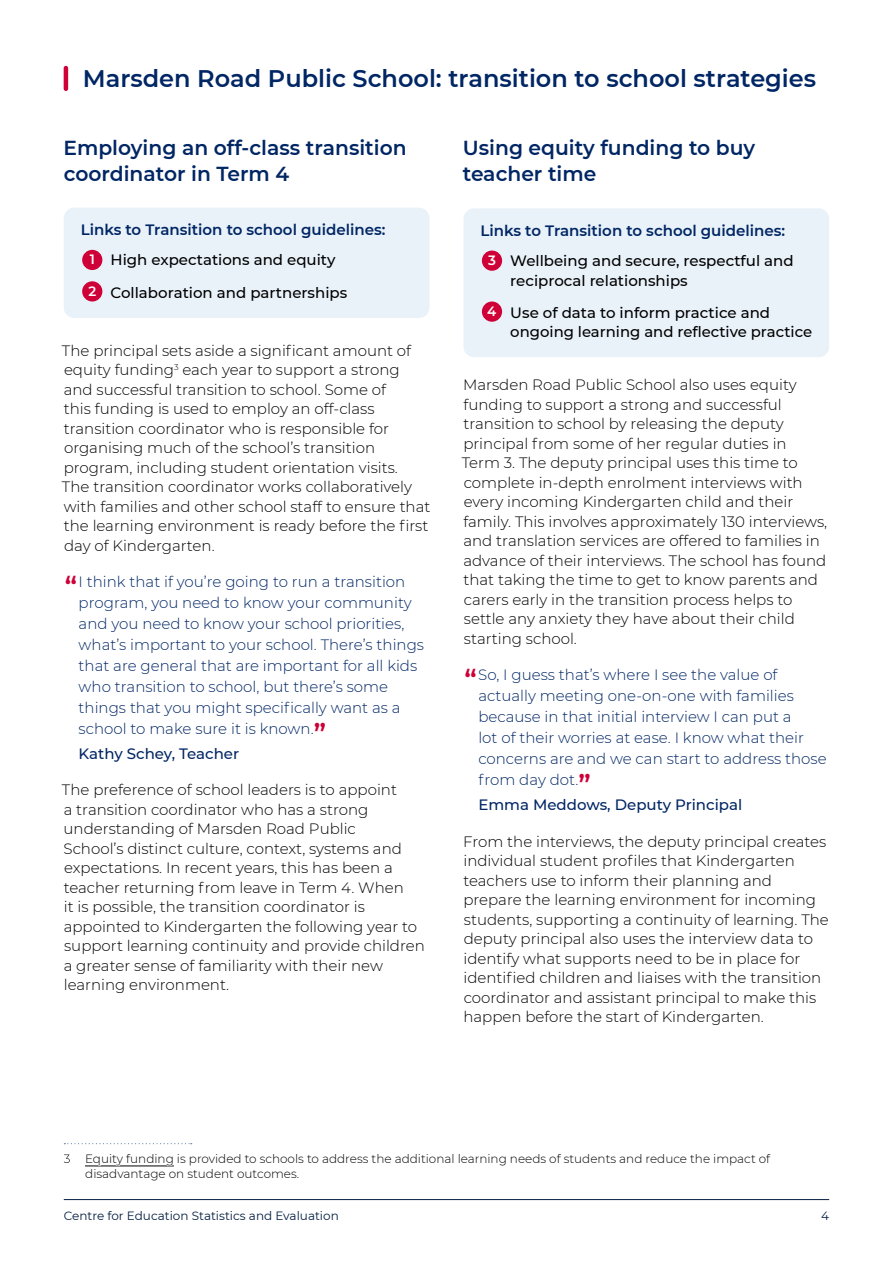
<style>
.page{position:relative;width:893px;height:1263px;background:#fff}
.page>*{position:absolute;margin:0;border:0;box-sizing:border-box;transform-origin:0 0}
.t1{font:600 24px "Montserrat";color:#002664}
.t2{font:600 20.25px/25.5px "Montserrat";color:#002664}
.t3{font:300 15px/19.5px "Montserrat";color:#000}
.t4{font:300 15px/21px "Montserrat";color:#002664}
.t5{font:500 15px/19.5px "Montserrat";color:#000}
.t6{font:600 15px "Montserrat";color:#002664}
.t7{font:500 15px "Montserrat";color:#002664}
.t8{font:600 13.5px "Montserrat";color:#fff}
.t9{font:300 12px/15px "Montserrat";color:#000}
.t10{font:12px "Montserrat";color:#041e42}
.s1{font-weight:600;font-size:27px;color:#ce0037}
.s2{color:#fff}
</style>
<div class="page">
<hr style="left:64px;top:1199px;width:765px;height:1px;background:#041e42">
<hr style="left:64px;top:68px;width:4px;height:21px;background:#ce0037">
<svg style="left:64px;top:1143px;width:128px;height:1px"></svg>
<hr style="left:85px;top:1166px;width:89px;height:1px;background:#000">
<svg style="left:64px;top:1154px;width:6px;height:9px"></svg>
<div style="left:64px;top:208px;width:365px;height:110px;background:#e9f1f9;border-radius:11px"></div>
<div style="left:82px;top:250px;width:20px;height:20px;background:#ce0037;border-radius:50%"></div>
<div style="left:82px;top:281px;width:20px;height:20px;background:#ce0037;border-radius:50%"></div>
<div style="left:463px;top:208px;width:366px;height:149px;background:#e9f1f9;border-radius:11px"></div>
<div style="left:482px;top:251px;width:20px;height:20px;background:#ce0037;border-radius:50%"></div>
<div style="left:482px;top:301px;width:20px;height:21px;background:#ce0037;border-radius:50%"></div>
<h1 class="t1" style="left:83px;top:61px;width:735px">Marsden Road Public School: transition to school strategies</h1>
<h2 class="t2" style="left:64px;top:134px;width:345px">Employing an off-class transition coordinator in Term 4</h2>
<p class="t6" style="left:81px;top:219px;width:306px">Links to Transition to school guidelines:</p>
<p class="t5" style="left:111px;top:243px;width:238px;line-height:32.2px">High expectations and equity<br>Collaboration and partnerships</p>
<p class="t8" style="left:90px;top:250px;width:7px">1</p>
<p class="t8" style="left:89px;top:281px;width:9px">2</p>
<p class="t3" style="left:62px;top:340px;width:370px">The principal sets aside a significant amount of equity funding<sup>3</sup> each year to support a strong and successful transition to school. Some of<br>this funding is used to employ an off-class transition coordinator who is responsible for organising much of the school’s transition program, including student orientation visits.<br>The transition coordinator works collaboratively with families and other school staff to ensure that the learning environment is ready before the first day of Kindergarten.</p>
<p class="t4" style="left:79px;top:570px;width:347px;text-indent:-14px"><span class="s1">“</span>I think that if you’re going to run a transition program, you need to know your community and you need to know your school priorities, what’s important to your school. There’s things that are general that are important for all kids who transition to school, but there’s some things that you might specifically want as a school to make sure it is known.<span class="s1">”</span></p>
<p class="t7" style="left:79px;top:743px;width:162px">Kathy Schey, Teacher</p>
<p class="t3" style="left:62px;top:780px;width:364px">The preference of school leaders is to appoint<br>a transition coordinator who has a strong understanding of Marsden Road Public<br>School’s distinct culture, context, systems and expectations. In recent years, this has been a teacher returning from leave in Term 4. When<br>it is possible, the transition coordinator is appointed to Kindergarten the following year to support learning continuity and provide children a greater sense of familiarity with their new learning environment.</p>
<h2 class="t2" style="left:463px;top:134px;width:294px">Using equity funding to buy teacher time</h2>
<p class="t6" style="left:480px;top:220px;width:306px">Links to Transition to school guidelines:</p>
<p class="t5" style="left:510px;top:250px;width:285px">Wellbeing and secure, respectful and reciprocal relationships</p>
<p class="t5" style="left:510px;top:302px;width:303px">Use of data to inform practice and ongoing learning and reflective practice</p>
<p class="t8" style="left:488px;top:251px;width:9px">3</p>
<p class="t8" style="left:487px;top:302px;width:11px">4</p>
<p class="t3" style="left:462px;top:375px;width:367px">Marsden Road Public School also uses equity funding to support a strong and successful transition to school by releasing the deputy principal from some of her regular duties in<br>Term 3. The deputy principal uses this time to complete in-depth enrolment interviews with every incoming Kindergarten child and their family. This involves approximately 130 interviews, and translation services are offered to families in advance of their interviews. The school has found that taking the time to get to know parents and carers early in the transition process helps to settle any anxiety they have about their child starting school.</p>
<p class="t4" style="left:478px;top:663px;width:350px;text-indent:-14px"><span class="s1">“</span>So, I guess that’s where I see the value of actually meeting one-on-one with families because in that initial interview I can put a<br>lot of their worries at ease. I know what their concerns are and we can start to address those from day dot.<span class="s1">”</span></p>
<p class="t7" style="left:478px;top:794px;width:265px">Emma Meddows, Deputy Principal</p>
<p class="t3" style="left:463px;top:831px;width:367px">From the interviews, the deputy principal creates individual student profiles that Kindergarten teachers use to inform their planning and prepare the learning environment for incoming students, supporting a continuity of learning. The deputy principal also uses the interview data to identify what supports need to be in place for identified children and liaises with the transition coordinator and assistant principal to make this happen before the start of Kindergarten.</p>
<p class="t9" style="left:85px;top:1151px;width:687px"><span class="s2">Equity funding</span> is provided to schools to address the additional learning needs of students and reduce the impact of disadvantage on student outcomes.</p>
<p class="t10" style="left:64px;top:1208px;width:277px">Centre for Education Statistics and Evaluation</p>
<p class="t10" style="left:821px;top:1208px;width:9px">4</p>
</div>
